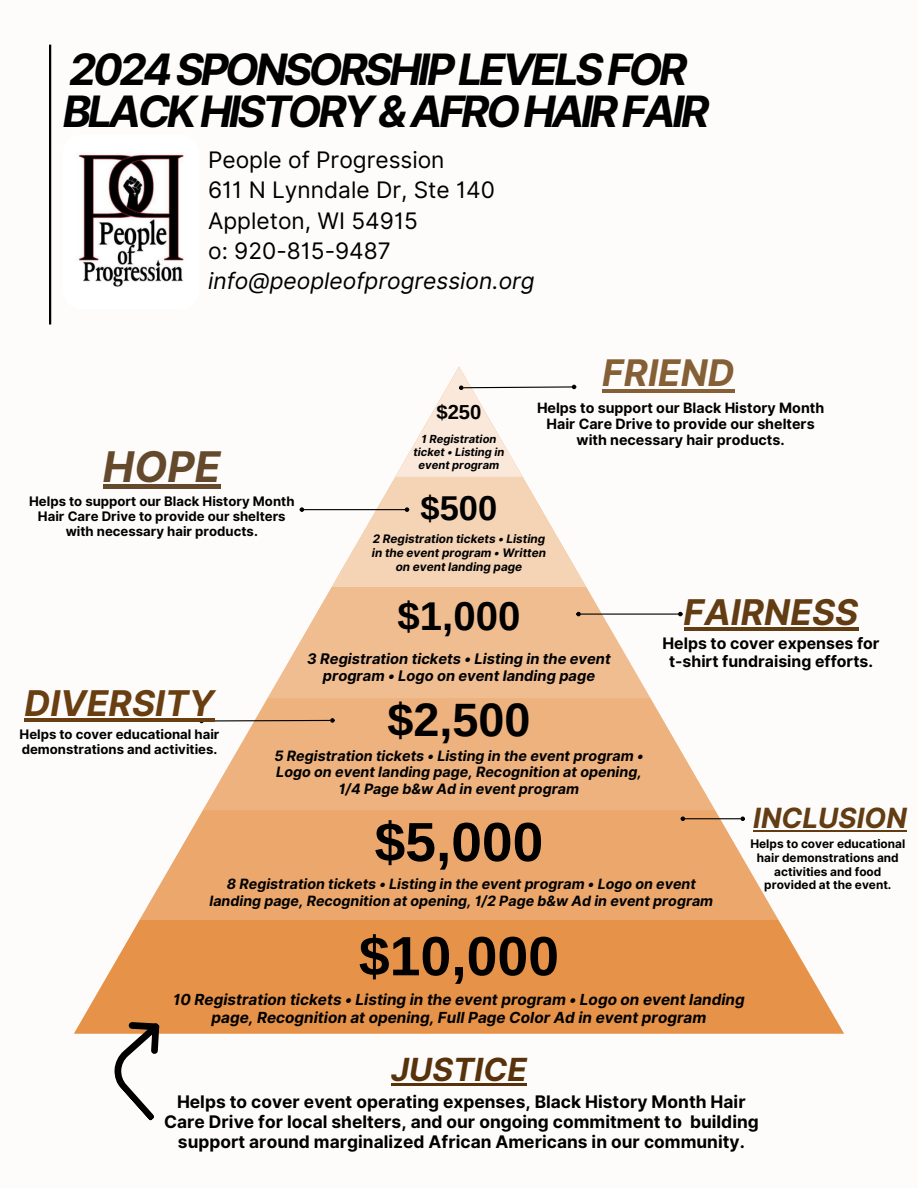
<style>
.page{position:relative;width:918px;height:1188px;background:#fdfcfb}
.page>*{position:absolute;margin:0;border:0;box-sizing:border-box;transform-origin:0 0}
.t1{font:700 55.35px "Arimo";color:#000}
.t2{font:700 55.2px "Arimo";color:#000}
.t3{font:700 46.8px "Arimo";color:#000}
.t4{font:italic 700 43.2px/42.8px "Inter";letter-spacing:-.08em;color:#000}
.t5{font:italic 700 42.3px "Inter";color:#64492c}
.t6{font:700 40.2px "Arimo";color:#000}
.t7{font:italic 700 36.75px "Inter";color:#855f35}
.t8{font:italic 700 35.4px "Inter";color:#693e11}
.t9{font:italic 700 35.4px "Inter";color:#623c12}
.t10{font:700 34.5px "Arimo";color:#000}
.t11{font:italic 700 31.8px "Inter";color:#57320a}
.t12{font:italic 700 27.9px "Inter";color:#623c12}
.t13{font:22.65px "Inter";color:#000}
.t14{font:italic 22.65px "Inter";color:#000}
.t15{font:700 20.25px "Arimo";color:#000}
.t16{font:700 17.4px/20.2px "Inter";color:#000;text-align:center}
.t17{font:700 15.9px/18.5px "Inter";color:#000;text-align:center}
.t18{font:italic 700 15.3px/17.9px "Inter";color:#000;text-align:center}
.t19{font:italic 700 14.7px/17.1px "Inter";color:#000;text-align:center}
.t20{font:italic 700 14.25px/16.6px "Inter";color:#000;text-align:center}
.t21{font:700 14.25px/15.8px "Inter";color:#000;text-align:center}
.t22{font:700 13.2px/15.3px "Inter";color:#000;text-align:center}
.t23{font:700 11.85px/13.8px "Inter";color:#000;text-align:center}
.t24{font:italic 700 11.7px/13.6px "Inter";color:#000;text-align:center}
.t25{font:italic 700 11.1px/13px "Inter";color:#000;text-align:center}
</style>
<div class="page">
<hr style="left:49px;top:45px;width:2px;height:280px;background:#000">
<svg style="left:74px;top:389px;width:770px;height:645px"></svg>
<svg style="left:140px;top:810px;width:638px;height:110px;background:#ecaf79"></svg>
<svg style="left:203px;top:698px;width:512px;height:112px;background:#eebb8d"></svg>
<svg style="left:199px;top:718px;width:136px;height:5px"></svg>
<hr style="left:684px;top:628px;width:175px;height:3px;background:#623c12">
<hr style="left:581px;top:614px;width:97px;height:1px;background:#000">
<svg style="left:267px;top:367px;width:384px;height:331px"></svg>
<svg style="left:678px;top:612px;width:5px;height:4px"></svg>
<hr style="left:753px;top:830px;width:154px;height:2px;background:#623c12">
<hr style="left:685px;top:818px;width:56px;height:1px;background:#000">
<svg style="left:681px;top:817px;width:4px;height:4px"></svg>
<svg style="left:740px;top:817px;width:5px;height:4px"></svg>
<svg style="left:103px;top:1009px;width:100px;height:112px"></svg>
<img style="left:78px;top:154px;width:106px;height:133px">
<hr style="left:602px;top:389px;width:132px;height:3px;background:#855f35">
<hr style="left:103px;top:485px;width:118px;height:4px;background:#64492c">
<hr style="left:25px;top:718px;width:190px;height:4px;background:#693e11">
<hr style="left:391px;top:1083px;width:136px;height:3px;background:#57320a">
<p class="t4" style="left:63px;top:48px;width:649px">2024SPONSORSHIPLEVELSFOR<br>BLACKHISTORY&amp;AFROHAIRFAIR</p>
<p class="t13" style="left:208px;top:147px;width:238px">People of Progression</p>
<p class="t13" style="left:208px;top:177px;width:288px">611 N Lynndale Dr, Ste 140</p>
<p class="t13" style="left:208px;top:207px;width:211px">Appleton, WI 54915</p>
<h4 class="t13" style="left:208px;top:237px;width:184px">o: 920-815-9487</h4>
<p class="t14" style="left:208px;top:267px;width:328px">info@peopleofprogression.org</p>
<p class="t5" style="left:103px;top:441px;width:119px">HOPE</p>
<h2 class="t22" style="left:29px;top:493px;width:267px">Helps to support our Black History Month<br>Hair Care Drive to provide our shelters with necessary hair products.</h2>
<p class="t15" style="left:436px;top:401px;width:46px">$250</p>
<p class="t25" style="left:413px;top:433px;width:92px">1 Registration ticket • Listing in event program</p>
<p class="t10" style="left:421px;top:489px;width:78px">$500</p>
<p class="t7" style="left:602px;top:351px;width:134px">FRIEND</p>
<p class="t21" style="left:537px;top:400px;width:289px">Helps to support our Black History Month<br>Hair Care Drive to provide our shelters with necessary hair products.</p>
<h1 class="t24" style="left:372px;top:532px;width:176px">2 Registration tickets • Listing in the event program • Written on event landing page</h1>
<p class="t6" style="left:398px;top:594px;width:124px">$1,000</p>
<h1 class="t19" style="left:307px;top:650px;width:305px">3 Registration tickets • Listing in the event program • Logo on event landing page</h1>
<h2 class="t9" style="left:684px;top:591px;width:176px">FAIRNESS</h2>
<p class="t17" style="left:663px;top:634px;width:219px">Helps to cover expenses for t-shirt fundraising efforts.</p>
<h6 class="t8" style="left:25px;top:682px;width:191px">DIVERSITY</h6>
<p class="t22" style="left:20px;top:726px;width:201px;text-align:left">Helps to cover educational hair demonstrations and activities.</p>
<h5 class="t3" style="left:387px;top:693px;width:144px">$2,500</h5>
<p class="t20" style="left:274px;top:747px;width:371px">5 Registration tickets • Listing in the event program •<br>Logo on event landing page, Recognition at opening,<br>1/4 Page b&amp;w Ad in event program</p>
<p class="t2" style="left:375px;top:811px;width:170px">$5,000</p>
<h6 class="t20" style="left:210px;top:876px;width:505px">8 Registration tickets • Listing in the event program • Logo on event landing page, Recognition at opening, 1/2 Page b&amp;w Ad in event program</h6>
<h3 class="t1" style="left:359px;top:925px;width:202px">$10,000</h3>
<p class="t12" style="left:753px;top:801px;width:155px">INCLUSION</p>
<p class="t23" style="left:750px;top:837px;width:156px">Helps to cover educational hair demonstrations and activities and food provided at the event.</p>
<p class="t18" style="left:173px;top:990px;width:573px">10 Registration tickets • Listing in the event program • Logo on event landing page, Recognition at opening, Full Page Color Ad in event program</p>
<p class="t11" style="left:391px;top:1051px;width:137px">JUSTICE</p>
<p class="t16" style="left:164px;top:1091px;width:596px">Helps to cover event operating expenses, Black History Month Hair<br>Care Drive for local shelters, and our ongoing commitment to building support around marginalized African Americans in our community.</p>
</div>
